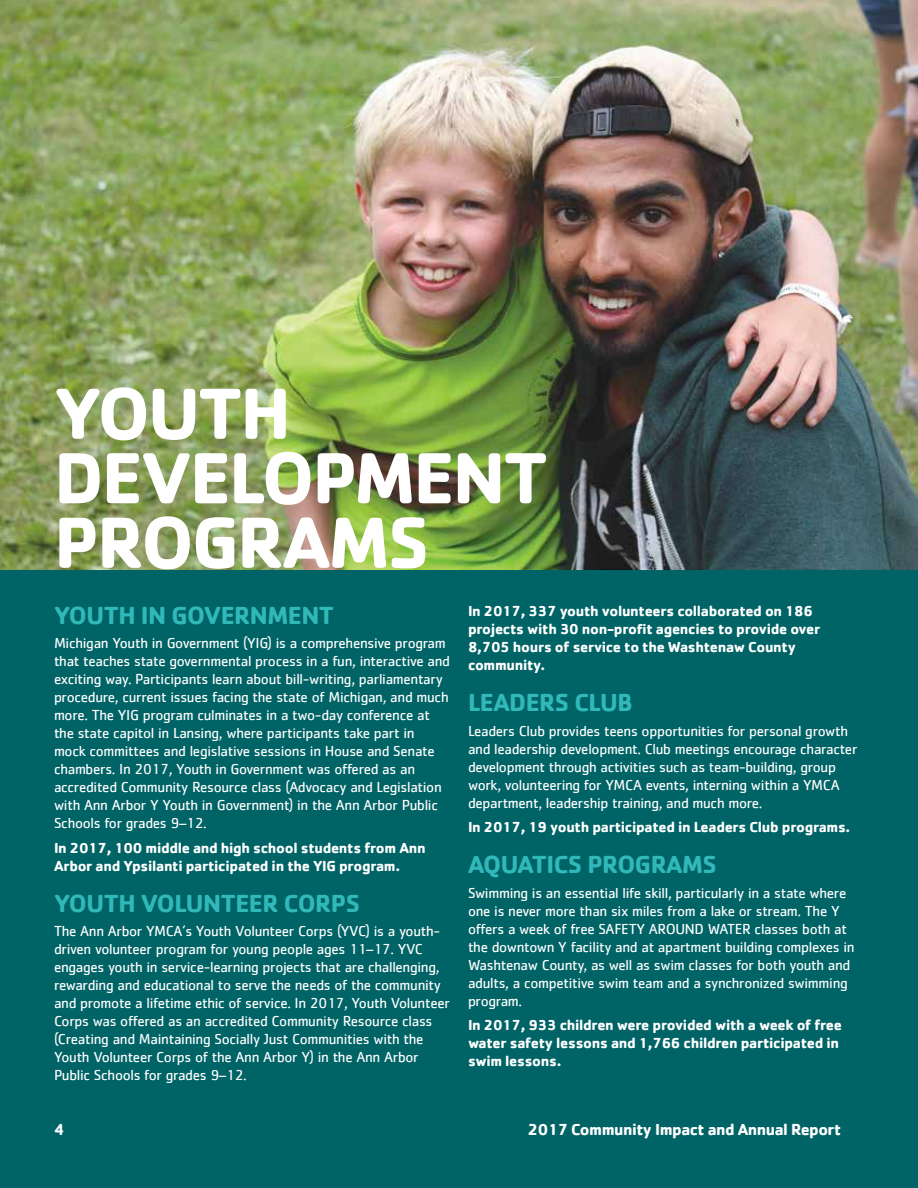
<style>
.page{position:relative;width:918px;height:1188px;background:#006366}
.page>*{position:absolute;margin:0;border:0;box-sizing:border-box;transform-origin:0 0}
.t1{font:700 75px/64.5px "Cachet";letter-spacing:-.03em;color:#fff}
.t2{font:700 25.5px "Cachet";letter-spacing:-.02em;color:#31b9ba}
.t3{font:700 16.5px "Cachet";letter-spacing:-.03em;color:#fff}
.t4{font:15px/18px "Cachet";letter-spacing:-.02em;color:#fff}
.t5{font:700 15px/18px "Cachet";letter-spacing:-.02em;color:#fff}
</style>
<div class="page">
<img style="left:0;top:0;width:918px;height:570px">
<h1 class="t1" style="left:54px;top:379px;width:495px">YOUTH<br>DEVELOPMENT<br>PROGRAMS</h1>
<h2 class="t2" style="left:54px;top:599px;width:282px">YOUTH IN GOVERNMENT</h2>
<p class="t4" style="left:54px;top:634px;width:398px">Michigan Youth in Government (YIG) is a comprehensive program that teaches state governmental process in a fun, interactive and exciting way. Participants learn about bill-writing, parliamentary procedure, current issues facing the state of Michigan, and much more. The YIG program culminates in a two-day conference at the state capitol in Lansing, where participants take part in mock committees and legislative sessions in House and Senate chambers. In 2017, Youth in Government was offered as an accredited Community Resource class (Advocacy and Legislation with Ann Arbor Y Youth in Government) in the Ann Arbor Public Schools for grades 9–12.</p>
<p class="t5" style="left:54px;top:839px;width:373px">In 2017, 100 middle and high school students from Ann<br>Arbor and Ypsilanti participated in the YIG program.</p>
<h2 class="t2" style="left:54px;top:887px;width:307px">YOUTH VOLUNTEER CORPS</h2>
<p class="t4" style="left:54px;top:922px;width:397px">The Ann Arbor YMCA’s Youth Volunteer Corps (YVC) is a youth&shy;driven volunteer program for young people ages 11–17. YVC engages youth in service-learning projects that are challenging, rewarding and educational to serve the needs of the community and promote a lifetime ethic of service. In 2017, Youth Volunteer Corps was offered as an accredited Community Resource class (Creating and Maintaining Socially Just Communities with the Youth Volunteer Corps of the Ann Arbor Y) in the Ann Arbor Public Schools for grades 9–12.</p>
<p class="t5" style="left:468px;top:602px;width:354px">In 2017, 337 youth volunteers collaborated on 186 projects with 30 non-profit agencies to provide over 8,705 hours of service to the Washtenaw County community.</p>
<h2 class="t2" style="left:468px;top:686px;width:167px">LEADERS CLUB</h2>
<p class="t4" style="left:468px;top:721px;width:391px">Leaders Club provides teens opportunities for personal growth and leadership development. Club meetings encourage character development through activities such as team-building, group work, volunteering for YMCA events, interning within a YMCA department, leadership training, and much more.</p>
<p class="t5" style="left:468px;top:818px;width:384px">In 2017, 19 youth participated in Leaders Club programs.</p>
<h2 class="t2" style="left:468px;top:848px;width:250px">AQUATICS PROGRAMS</h2>
<p class="t4" style="left:468px;top:883px;width:388px">Swimming is an essential life skill, particularly in a state where one is never more than six miles from a lake or stream. The Y offers a week of free SAFETY AROUND WATER classes both at the downtown Y facility and at apartment building complexes in Washtenaw County, as well as swim classes for both youth and adults, a competitive swim team and a synchronized swimming program.</p>
<p class="t5" style="left:468px;top:1016px;width:376px">In 2017, 933 children were provided with a week of free water safety lessons and 1,766 children participated in swim lessons.</p>
<p class="t3" style="left:54px;top:1118px;width:12px">4</p>
<p class="t3" style="left:528px;top:1118px;width:315px">2017 Community Impact and Annual Report</p>
</div>
